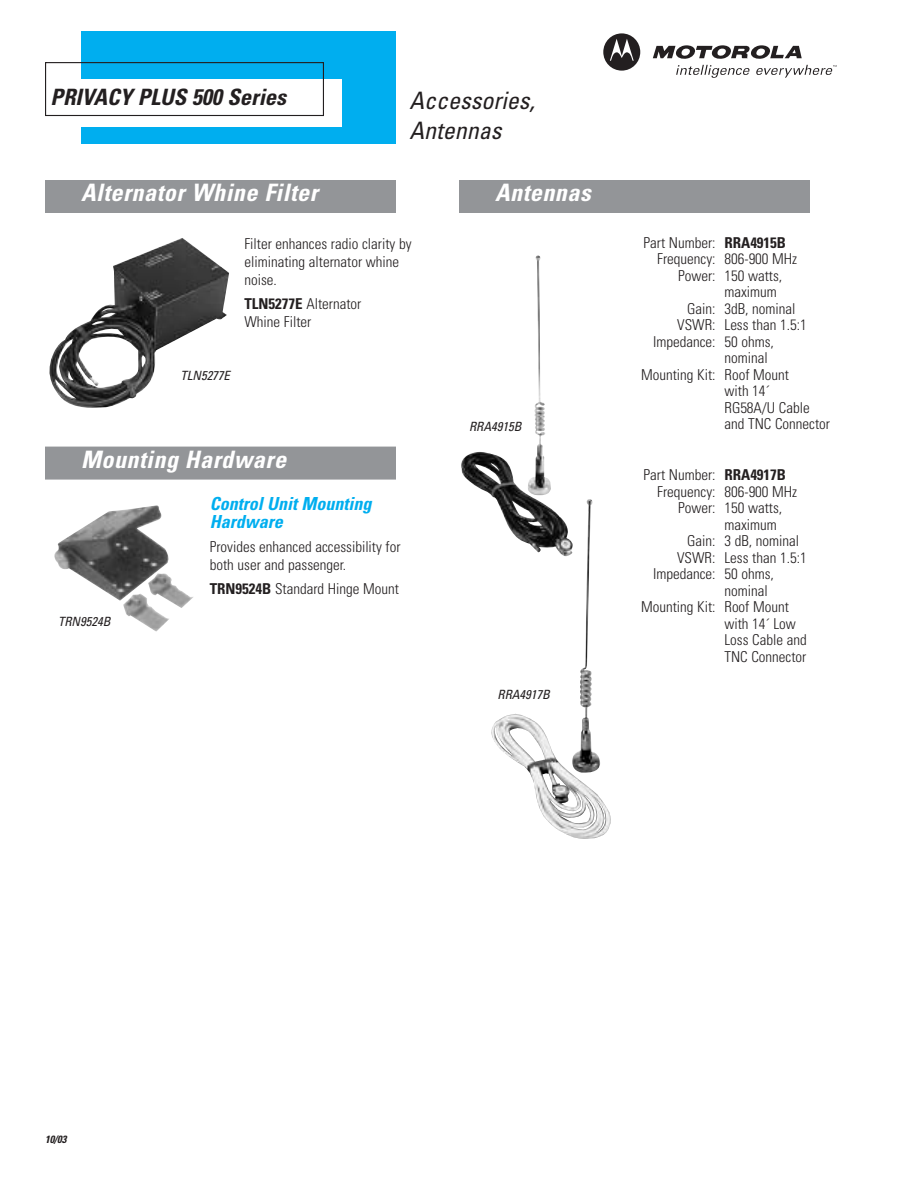
<style>
.page{position:relative;width:918px;height:1188px;background:#fff}
.page>*{position:absolute;margin:0;border:0;box-sizing:border-box;transform-origin:0 0}
.t1{font:italic 700 condensed 24px "Univers";letter-spacing:.02em;color:#fff}
.t2{font:italic condensed 24px/30px "Univers";color:#231f20}
.t3{font:italic 700 condensed 22.5px "Univers";color:#231f20}
.t4{font:italic 700 condensed 18px/18px "Univers";color:#00aeef}
.t5{font:300 condensed 15px/18px "Univers";color:#231f20}
.t6{font:italic condensed 12.75px "Univers";color:#231f20}
.t7{font:italic 700 condensed 10.5px "Univers";color:#231f20}
.s1{font-weight:700}
</style>
<div class="page">
<div style="left:81px;top:32px;width:315px;height:112px;background:#00aeef"></div>
<svg style="left:603px;top:33px;width:37px;height:38px"></svg>
<svg style="left:653px;top:45px;width:184px;height:33px"></svg>
<div style="left:45px;top:79px;width:297px;height:48px;background:#fff"></div>
<div style="left:45px;top:62px;width:279px;height:54px;border:1px solid #231f20"></div>
<div style="left:45px;top:180px;width:351px;height:33px;background:#939598"></div>
<div style="left:45px;top:447px;width:351px;height:33px;background:#939598"></div>
<div style="left:459px;top:180px;width:351px;height:33px;background:#939598"></div>
<img style="left:50px;top:238px;width:179px;height:170px">
<div style="left:171px;top:365px;width:71px;height:24px;background:#fff"></div>
<img style="left:54px;top:505px;width:139px;height:127px">
<img style="left:461px;top:255px;width:90px;height:244px">
<img style="left:495px;top:499px;width:110px;height:335px">
<h2 class="t3" style="left:51px;top:89px;width:237px">PRIVACY PLUS 500 Series</h2>
<h1 class="t2" style="left:410px;top:88px;width:127px">Accessories,<br>Antennas</h1>
<h1 class="t1" style="left:81px;top:184px;width:238px">Alternator Whine Filter</h1>
<p class="t5" style="left:244px;top:236px;width:169px">Filter enhances radio clarity by eliminating alternator whine noise.</p>
<p class="t5" style="left:244px;top:296px;width:118px"><span class="s1">TLN5277E</span> Alternator<br>Whine Filter</p>
<p class="t6" style="left:180px;top:371px;width:51px">TLN5277E</p>
<h1 class="t1" style="left:81px;top:450px;width:207px">Mounting Hardware</h1>
<p class="t4" style="left:210px;top:496px;width:163px">Control Unit Mounting<br>Hardware</p>
<p class="t5" style="left:210px;top:539px;width:192px">Provides enhanced accessibility for both user and passenger.</p>
<p class="t5" style="left:210px;top:581px;width:191px"><span class="s1">TRN9524B</span> Standard Hinge Mount</p>
<p class="t6" style="left:58px;top:617px;width:54px">TRN9524B</p>
<h1 class="t1" style="left:495px;top:184px;width:97px">Antennas</h1>
<p class="t6" style="left:469px;top:421px;width:54px">RRA4915B</p>
<p class="t6" style="left:498px;top:690px;width:54px">RRA4917B</p>
<p class="t5" style="left:644px;top:235px;width:144px">Part Number: <span class="s1">RRA4915B</span></p>
<p class="t5" style="left:657px;top:251px;width:142px">Frequency: 806-900 MHz</p>
<p class="t5" style="left:678px;top:268px;width:106px">Power: 150 watts,</p>
<p class="t5" style="left:724px;top:284px;width:54px">maximum</p>
<p class="t5" style="left:687px;top:301px;width:110px">Gain: 3dB, nominal</p>
<p class="t5" style="left:677px;top:317px;width:131px">VSWR: Less than 1.5:1</p>
<p class="t5" style="left:653px;top:334px;width:122px">Impedance: 50 ohms,</p>
<p class="t5" style="left:725px;top:350px;width:45px">nominal</p>
<p class="t5" style="left:641px;top:367px;width:149px">Mounting Kit: Roof Mount</p>
<p class="t5" style="left:725px;top:383px;width:47px">with 14´</p>
<p class="t5" style="left:725px;top:400px;width:87px">RG58A/U Cable</p>
<p class="t5" style="left:725px;top:416px;width:107px">and TNC Connector</p>
<p class="t5" style="left:644px;top:467px;width:144px">Part Number: <span class="s1">RRA4917B</span></p>
<p class="t5" style="left:657px;top:484px;width:142px">Frequency: 806-900 MHz</p>
<p class="t5" style="left:678px;top:500px;width:106px">Power: 150 watts,</p>
<p class="t5" style="left:724px;top:517px;width:54px">maximum</p>
<p class="t5" style="left:687px;top:533px;width:114px">Gain: 3 dB, nominal</p>
<p class="t5" style="left:677px;top:550px;width:131px">VSWR: Less than 1.5:1</p>
<p class="t5" style="left:653px;top:566px;width:122px">Impedance: 50 ohms,</p>
<p class="t5" style="left:724px;top:583px;width:45px">nominal</p>
<p class="t5" style="left:641px;top:599px;width:149px">Mounting Kit: Roof Mount</p>
<p class="t5" style="left:724px;top:616px;width:73px">with 14´ Low</p>
<p class="t5" style="left:724px;top:632px;width:84px">Loss Cable and</p>
<p class="t5" style="left:724px;top:649px;width:83px">TNC Connector</p>
<p class="t7" style="left:45px;top:1135px;width:23px">10/03</p>
</div>
